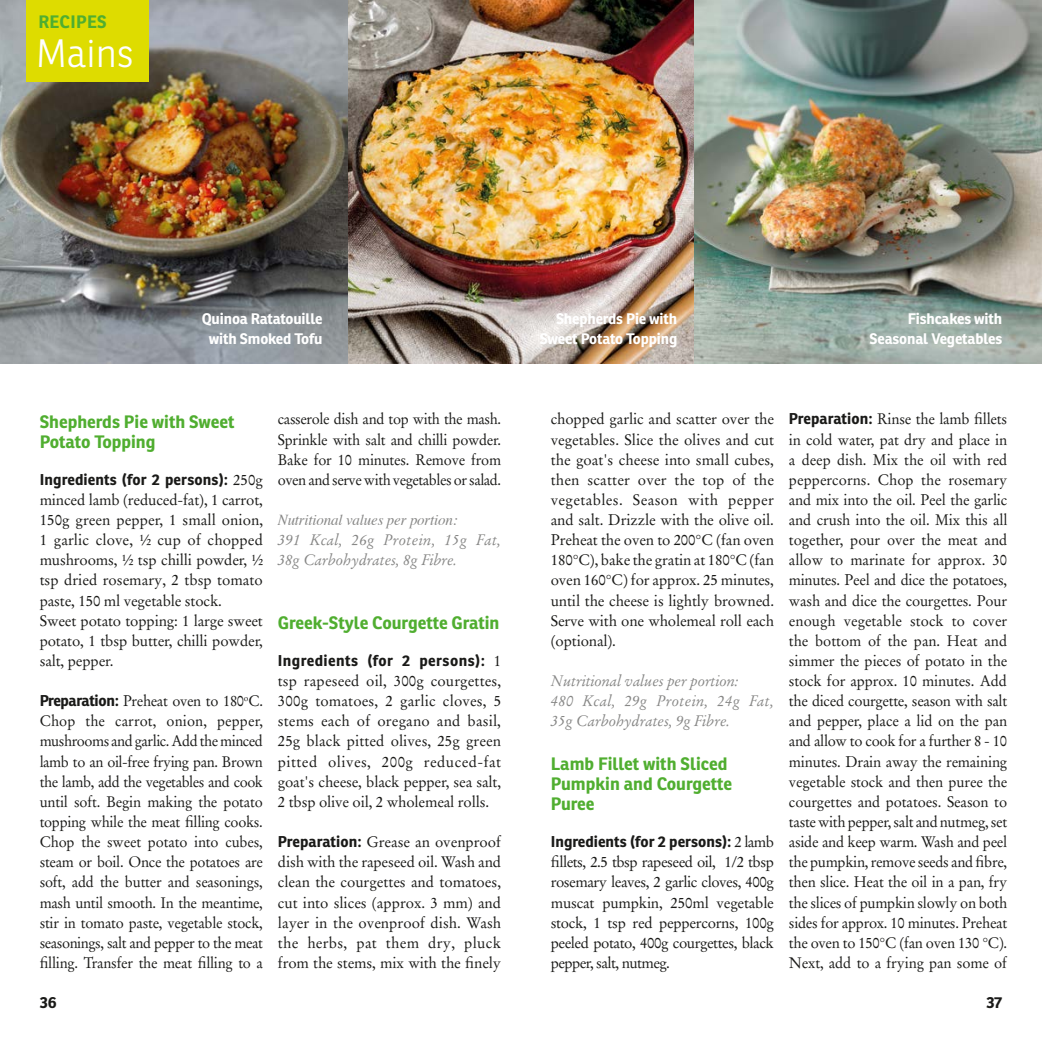
<style>
.page{position:relative;width:1042px;height:1042px;background:#fff}
.page>*{position:absolute;margin:0;border:0;box-sizing:border-box;transform-origin:0 0}
.t1{font:300 38.5px "Ronnia Basic";color:#fff}
.t2{font:700 17.5px/20.1px "Ronnia Basic";color:#50ae30}
.t3{font:700 17.5px "Ronnia Basic";letter-spacing:.02em;color:#50ae30}
.t4{font:700 15.75px "Ronnia Basic";color:#1a1a18}
.t5{font:15.22px/20.1px "Stempel Garamond LT Pro";letter-spacing:-.01em;color:#1a1a18;text-align:justify}
.t6{font:15.22px/20.1px "Stempel Garamond LT Pro";letter-spacing:-.01em;color:#1a1a18;text-align:justify;scale:.96 1}
.t7{font:15.22px/20.1px "Stempel Garamond LT Pro";letter-spacing:-.01em;color:#1a1a18;text-align:justify;scale:.95 1}
.t8{font:italic 15.22px/20.1px "Stempel Garamond LT Pro";letter-spacing:-.01em;color:#878786}
.t9{font:700 15.22px "Ronnia Basic";letter-spacing:.01em;color:#1a1a18}
.t10{font:italic 15.22px "Times";letter-spacing:-.01em;color:#878786}
.t11{font:700 15.22px "Ronnia Basic";letter-spacing:.03em;color:#1a1a18}
.t12{font:700 14.88px/20.1px "Ronnia Basic";letter-spacing:-.01em;color:#fff;text-align:right}
.s1{font-family:"Stempel Garamond LT Pro";font-weight:400}
.s2{font-family:"Ronnia Basic";font-weight:700}
</style>
<div class="page">
<img style="left:0;top:0;width:1042px;height:364px">
<div style="left:26px;top:0;width:122px;height:81px;background:#dedc00"></div>
<p class="t3" style="left:38px;top:11px;width:70px">RECIPES</p>
<h1 class="t1" style="left:36px;top:29px;width:99px">Mains</h1>
<p class="t12" style="left:202px;top:308px;width:122px;text-align:center">Quinoa Ratatouille with Smoked Tofu</p>
<p class="t12" style="left:540px;top:308px;width:139px">Shepherds Pie with<br>Sweet Potato Topping</p>
<p class="t12" style="left:869px;top:308px;width:134px">Fishcakes with<br>Seasonal Vegetables</p>
<p class="t2" style="left:40px;top:411px;width:196px">Shepherds Pie with Sweet<br>Potato Topping</p>
<p class="t9" style="left:40px;top:470px;width:225px">Ingredients (for 2 persons): <span class="s1">250g</span></p>
<p class="t5" style="left:40px;top:489px;width:225px;text-align:left">minced lamb (reduced-fat), 1 carrot,<br>150g green pepper, 1 small onion,<br>1 garlic clove, ½ cup of chopped mushrooms, ½ tsp chilli powder, ½ tsp dried rosemary, 2 tbsp tomato paste, 150 ml vegetable stock.<br>Sweet potato topping: 1 large sweet potato, 1 tbsp butter, chilli powder, salt, pepper.</p>
<p class="t7" style="left:40px;top:691px;width:237px"><span class="s2">Preparation:</span> Preheat oven to 180<sup>o</sup>C.<br>Chop the carrot, onion, pepper, mushrooms and garlic. Add the minced lamb to an oil-free frying pan. Brown the lamb, add the vegetables and cook until soft. Begin making the potato topping while the meat filling cooks.<br>Chop the sweet potato into cubes, steam or boil. Once the potatoes are soft, add the butter and seasonings, mash until smooth. In the meantime, stir in tomato paste, vegetable stock, seasonings, salt and pepper to the meat filling. Transfer the meat filling to a</p>
<p class="t7" style="left:278px;top:409px;width:236px">casserole dish and top with the mash.<br>Sprinkle with salt and chilli powder.<br>Bake for 10 minutes. Remove from oven and serve with vegetables or salad.</p>
<p class="t10" style="left:278px;top:507px;width:181px">Nutritional values per portion:</p>
<p class="t8" style="left:278px;top:530px;width:225px">391 Kcal, 26g Protein, 15g Fat,<br>38g Carbohydrates, 8g Fibre.</p>
<p class="t2" style="left:278px;top:613px;width:223px">Greek-Style Courgette Gratin</p>
<p class="t11" style="left:278px;top:651px;width:225px">Ingredients (for 2 persons): <span class="s1">1</span></p>
<p class="t5" style="left:278px;top:670px;width:225px">tsp rapeseed oil, 300g courgettes, 300g tomatoes, 2 garlic cloves, 5 stems each of oregano and basil, 25g black pitted olives, 25g green pitted olives, 200g reduced-fat goat's cheese, black pepper, sea salt, 2 tbsp olive oil, 2 wholemeal rolls.</p>
<p class="t5" style="left:278px;top:831px;width:225px"><span class="s2">Preparation:</span> Grease an ovenproof dish with the rapeseed oil. Wash and clean the courgettes and tomatoes, cut into slices (approx. 3 mm) and layer in the ovenproof dish. Wash the herbs, pat them dry, pluck from the stems, mix with the finely</p>
<p class="t5" style="left:551px;top:409px;width:225px">chopped garlic and scatter over the vegetables. Slice the olives and cut the goat's cheese into small cubes, then scatter over the top of the vegetables. Season with pepper and salt. Drizzle with the olive oil.<br>Preheat the oven to 200°C (fan oven 180°C), bake the gratin at 180°C (fan oven 160°C) for approx. 25 minutes, until the cheese is lightly browned.<br>Serve with one wholemeal roll each (optional).</p>
<p class="t8" style="left:551px;top:671px;width:225px">Nutritional values per portion:<br>480 Kcal, 29g Protein, 24g Fat,<br>35g Carbohydrates, 9g Fibre.</p>
<p class="t2" style="left:551px;top:753px;width:183px">Lamb Fillet with Sliced<br>Pumpkin and Courgette<br>Puree</p>
<p class="t9" style="left:551px;top:832px;width:225px">Ingredients (for 2 persons): <span class="s1">2 lamb</span></p>
<p class="t5" style="left:551px;top:852px;width:225px">fillets, 2.5 tbsp rapeseed oil, 1/2 tbsp rosemary leaves, 2 garlic cloves, 400g muscat pumpkin, 250ml vegetable stock, 1 tsp red peppercorns, 100g peeled potato, 400g courgettes, black pepper, salt, nutmeg.</p>
<p class="t6" style="left:789px;top:409px;width:229px"><span class="s2">Preparation:</span> Rinse the lamb fillets in cold water, pat dry and place in a deep dish. Mix the oil with red peppercorns. Chop the rosemary and mix into the oil. Peel the garlic and crush into the oil. Mix this all together, pour over the meat and allow to marinate for approx. 30 minutes. Peel and dice the potatoes, wash and dice the courgettes. Pour enough vegetable stock to cover the bottom of the pan. Heat and simmer the pieces of potato in the stock for approx. 10 minutes. Add the diced courgette, season with salt and pepper, place a lid on the pan and allow to cook for a further 8 - 10 minutes. Drain away the remaining vegetable stock and then puree the courgettes and potatoes. Season to taste with pepper, salt and nutmeg, set aside and keep warm. Wash and peel the pumpkin, remove seeds and fibre, then slice. Heat the oil in a pan, fry the slices of pumpkin slowly on both sides for approx. 10 minutes. Preheat the oven to 150°C (fan oven 130 °C).<br>Next, add to a frying pan some of</p>
<p class="t4" style="left:40px;top:992px;width:19px">36</p>
<p class="t4" style="left:986px;top:992px;width:17px">37</p>
</div>
